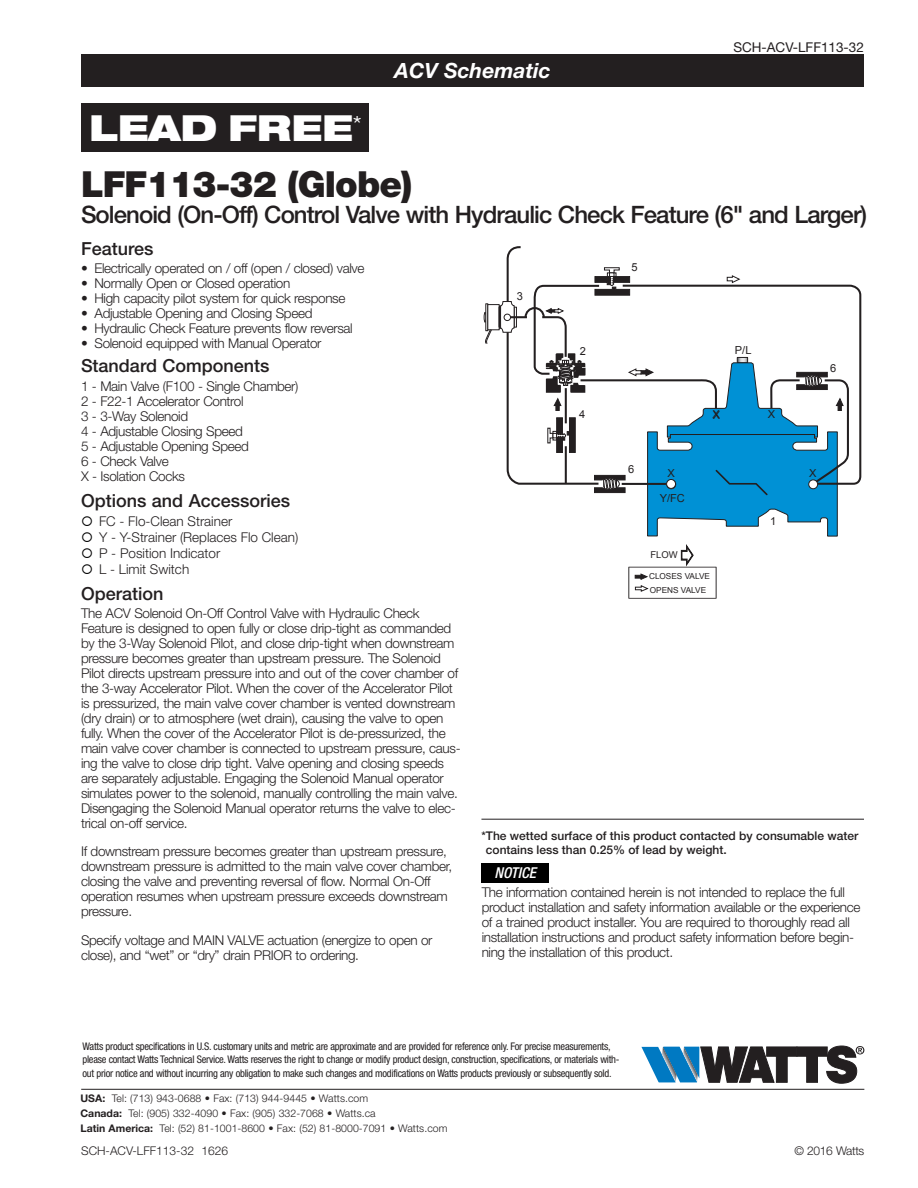
<style>
.page{position:relative;width:918px;height:1188px;background:#fff}
.page>*{position:absolute;margin:0;border:0;box-sizing:border-box;transform-origin:0 0}
._1__Head_1__Model{font:900 36px "Helvetica Neue LT Std";letter-spacing:-.025em;color:#231f20}
.t1{font:900 expanded 36px "Helvetica Neue LT Std";color:#fff}
.t2{font:500 24px "Helvetica Neue LT Std";letter-spacing:-.04em;color:#231f20}
.t3{font:italic 700 21px "Helvetica Neue LT Std";color:#fff}
.t4{font:500 18px "Helvetica Neue LT Std";color:#231f20}
.t5{font:italic 500 condensed 15px "Helvetica Neue LT Std";color:#fff}
.Standard_Components{font:300 13.5px/15px "Helvetica Neue LT Std";letter-spacing:-.025em;color:#231f20}
.Standard_Components-2{font:300 13.5px/16.2px "Helvetica Neue LT Std";color:#231f20}
._7__Naming_Conventio{font:13.5px "Helvetica Neue LT Std";color:#231f20}
.t6{font:500 12px/14.4px "Helvetica Neue LT Std";color:#231f20}
._8__Naming_Conventio{font:300 12px "Helvetica Neue LT Std";color:#231f20}
._8__Naming_Conventio-2{font:300 12px "Helvetica Neue LT Std";letter-spacing:-.025em;color:#231f20}
.t7{font:11.1px "Arial";color:#231f20}
.t8{font:condensed 10.5px/13.2px "Helvetica Neue LT Std";letter-spacing:-.025em;color:#231f20}
.t9{font:300 10.5px/15px "Helvetica Neue LT Std";letter-spacing:.005em;color:#231f20}
.t10{font:9.45px "Arial";color:#231f20}
.t11{font:8.25px/14.5px "Arial";color:#231f20}
.s1{font-weight:700}
</style>
<div class="page">
<div style="left:482px;top:863px;width:67px;height:20px;background:#000"></div>
<hr style="left:481px;top:819px;width:383px;height:1px;background:#231f20">
<div style="left:81px;top:54px;width:783px;height:32px;background:#231f20"></div>
<svg style="left:641px;top:1046px;width:223px;height:37px"></svg>
<hr style="left:81px;top:1089px;width:783px;height:1px;background:#231f20">
<div style="left:81px;top:104px;width:288px;height:48px;background:#231f20"></div>
<svg style="left:850px;top:284px;width:12px;height:201px"></svg>
<svg style="left:484px;top:312px;width:2px;height:10px"></svg>
<div style="left:486px;top:304px;width:2px;height:27px;border:1px solid #231f20"></div>
<div style="left:488px;top:304px;width:11px;height:26px;border:1px solid #231f20"></div>
<svg style="left:485px;top:329px;width:7px;height:15px"></svg>
<svg style="left:628px;top:545px;width:89px;height:54px"></svg>
<svg style="left:499px;top:246px;width:351px;height:290px"></svg>
<h1 class="t1" style="left:89px;top:105px;width:274px">LEAD FREE<sup>*</sup></h1>
<h3 class="t3" style="left:395px;top:57px;width:157px">ACV Schematic</h3>
<p class="_1__Head_1__Model" style="left:81px;top:163px;width:333px">LFF113-32 (Globe)</p>
<p class="_7__Naming_Conventio" style="left:733px;top:39px;width:132px">SCH-ACV-LFF113-32</p>
<h2 class="t2" style="left:81px;top:200px;width:788px">Solenoid (On-Off) Control Valve with Hydraulic Check Feature (6" and Larger)</h2>
<h3 class="t4" style="left:81px;top:238px;width:74px">Features</h3>
<p class="Standard_Components" style="left:81px;top:261px;width:285px">• Electrically operated on / off (open / closed) valve</p>
<p class="Standard_Components" style="left:81px;top:276px;width:211px">• Normally Open or Closed operation</p>
<p class="Standard_Components" style="left:81px;top:291px;width:266px">• High capacity pilot system for quick response</p>
<p class="Standard_Components" style="left:81px;top:306px;width:233px">• Adjustable Opening and Closing Speed</p>
<p class="Standard_Components" style="left:81px;top:321px;width:273px">• Hydraulic Check Feature prevents flow reversal</p>
<p class="Standard_Components" style="left:81px;top:336px;width:242px">• Solenoid equipped with Manual Operator</p>
<h3 class="t4" style="left:81px;top:355px;width:190px">Standard Components</h3>
<p class="Standard_Components" style="left:81px;top:379px;width:219px">1 - Main Valve (F100 - Single Chamber)</p>
<p class="Standard_Components" style="left:81px;top:394px;width:164px">2 - F22-1 Accelerator Control</p>
<p class="Standard_Components" style="left:81px;top:409px;width:109px">3 - 3-Way Solenoid</p>
<p class="Standard_Components" style="left:81px;top:424px;width:163px">4 - Adjustable Closing Speed</p>
<p class="Standard_Components" style="left:81px;top:439px;width:169px">5 - Adjustable Opening Speed</p>
<p class="Standard_Components" style="left:81px;top:454px;width:89px">6 - Check Valve</p>
<p class="Standard_Components" style="left:81px;top:469px;width:106px">X - Isolation Cocks</p>
<h3 class="t4" style="left:81px;top:490px;width:211px">Options and Accessories</h3>
<p class="Standard_Components-2" style="left:99px;top:513px;width:201px">FC - Flo-Clean Strainer<br>Y - Y-Strainer (Replaces Flo Clean)<br>P - Position Indicator<br>L - Limit Switch</p>
<p class="Standard_Components" style="left:81px;top:605px;width:381px">The ACV Solenoid On-Off Control Valve with Hydraulic Check Feature is designed to open fully or close drip-tight as commanded by the 3-Way Solenoid Pilot, and close drip-tight when downstream pressure becomes greater than upstream pressure. The Solenoid Pilot directs upstream pressure into and out of the cover chamber of the 3-way Accelerator Pilot. When the cover of the Accelerator Pilot is pressurized, the main valve cover chamber is vented downstream (dry drain) or to atmosphere (wet drain), causing the valve to open fully. When the cover of the Accelerator Pilot is de-pressurized, the main valve cover chamber is connected to upstream pressure, caus&shy;ing the valve to close drip tight. Valve opening and closing speeds are separately adjustable. Engaging the Solenoid Manual operator simulates power to the solenoid, manually controlling the main valve.<br>Disengaging the Solenoid Manual operator returns the valve to elec&shy;trical on-off service.</p>
<p class="Standard_Components" style="left:81px;top:844px;width:373px">If downstream pressure becomes greater than upstream pressure, downstream pressure is admitted to the main valve cover chamber, closing the valve and preventing reversal of flow. Normal On-Off operation resumes when upstream pressure exceeds downstream pressure.</p>
<p class="Standard_Components" style="left:81px;top:932px;width:353px">Specify voltage and MAIN VALVE actuation (energize to open or close), and “wet” or “dry” drain PRIOR to ordering.</p>
<h3 class="t4" style="left:81px;top:583px;width:84px">Operation</h3>
<p class="t7" style="left:517px;top:288px;width:8px">3</p>
<p class="t7" style="left:580px;top:344px;width:8px">2</p>
<p class="t7" style="left:579px;top:406px;width:8px">4</p>
<p class="t7" style="left:631px;top:260px;width:8px">5</p>
<p class="t7" style="left:735px;top:343px;width:18px">P/L</p>
<p class="t7" style="left:712px;top:407px;width:9px">X</p>
<p class="t7" style="left:768px;top:406px;width:9px">X</p>
<p class="t7" style="left:830px;top:360px;width:8px">6</p>
<p class="t7" style="left:628px;top:462px;width:8px">6</p>
<p class="t7" style="left:668px;top:466px;width:9px">X</p>
<p class="t7" style="left:809px;top:466px;width:9px">X</p>
<p class="t7" style="left:660px;top:490px;width:27px">Y/FC</p>
<p class="t10" style="left:650px;top:548px;width:29px">FLOW</p>
<p class="t11" style="left:649px;top:569px;width:63px">CLOSES VALVE<br>OPENS VALVE</p>
<p class="t7" style="left:770px;top:514px;width:8px">1</p>
<p class="t6" style="left:486px;top:828px;width:374px;text-indent:-4px">*The wetted surface of this product contacted by consumable water contains less than 0.25% of lead by weight.</p>
<p class="Standard_Components" style="left:482px;top:885px;width:380px">The information contained herein is not intended to replace the full product installation and safety information available or the experience of a trained product installer. You are required to thoroughly read all installation instructions and product safety information before begin&shy;ning the installation of this product.</p>
<p class="t5" style="left:494px;top:864px;width:43px">NOTICE</p>
<p class="t8" style="left:82px;top:1040px;width:538px">Watts product specifications in U.S. customary units and metric are approximate and are provided for reference only. For precise measurements, please contact Watts Technical Service. Watts reserves the right to change or modify product design, construction, specifications, or materials with&shy;out prior notice and without incurring any obligation to make such changes and modifications on Watts products previously or subsequently sold.</p>
<p class="t9" style="left:81px;top:1091px;width:368px"><span class="s1">USA:</span> Tel: (713) 943-0688 • Fax: (713) 944-9445 • Watts.com<br><span class="s1">Canada:</span> Tel: (905) 332-4090 • Fax: (905) 332-7068 • Watts.ca<br><span class="s1">Latin America:</span> Tel: (52) 81-1001-8600 • Fax: (52) 81-8000-7091 • Watts.com</p>
<p class="_8__Naming_Conventio" style="left:81px;top:1143px;width:148px">SCH-ACV-LFF113-32 1626</p>
<p class="_8__Naming_Conventio-2" style="left:794px;top:1143px;width:71px">© 2016 Watts</p>
</div>
